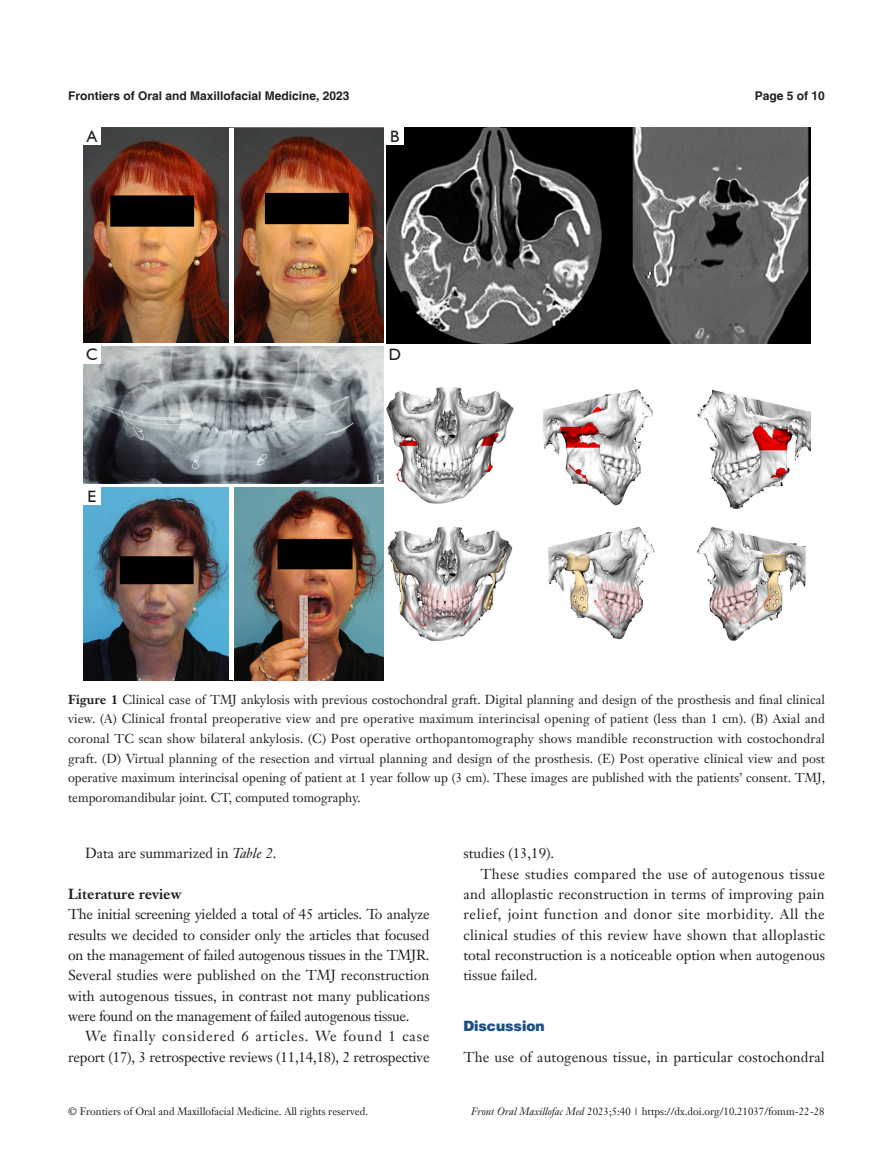
<style>
.page{position:relative;width:893px;height:1170px;background:#fff}
.page>*{position:absolute;margin:0;border:0;box-sizing:border-box;transform-origin:0 0}
.t1{font:16.5px "Humanist 521 BT";color:#231f20}
.t2{font:14.25px/20.4px "Janson Text LT";letter-spacing:.01em;color:#231f20;text-align:justify}
.t3{font:14.25px/20.4px "Janson Text LT";letter-spacing:-.01em;color:#231f20;text-align:right}
.t4{font:14.25px "Janson Text LT";letter-spacing:.04em;color:#231f20}
.t5{font:700 14.25px "Janson Text LT";color:#231f20}
.t6{font:900 14.25px "Helvetica";color:#1c5085}
.t7{font:12.75px/19.5px "Janson Text LT";color:#231f20;text-align:justify}
.t8{font:700 12px "Helvetica";color:#231f20}
.t9{font:10.5px "Janson Text LT";color:#231f20}
.s1{font-weight:700}
.s2{font-style:italic}
</style>
<div class="page">
<img style="left:83px;top:128px;width:301px;height:214px">
<img style="left:83px;top:346px;width:301px;height:137px">
<img style="left:83px;top:487px;width:301px;height:193px">
<img style="left:386px;top:128px;width:424px;height:215px">
<img style="left:386px;top:387px;width:424px;height:253px">
<hr style="left:230px;top:128px;width:4px;height:214px;background:#fff">
<hr style="left:230px;top:487px;width:4px;height:193px;background:#fff">
<div style="left:386px;top:128px;width:17px;height:17px;background:#fff"></div>
<div style="left:83px;top:128px;width:17px;height:17px;background:#fff"></div>
<div style="left:83px;top:346px;width:17px;height:17px;background:#fff"></div>
<div style="left:83px;top:487px;width:17px;height:17px;background:#fff"></div>
<p class="t8" style="left:68px;top:88px;width:283px">Frontiers of Oral and Maxillofacial Medicine, 2023</p>
<p class="t8" style="left:755px;top:88px;width:72px">Page 5 of 10</p>
<p class="t1" style="left:87px;top:126px;width:12px">A</p>
<p class="t1" style="left:390px;top:126px;width:11px">B</p>
<p class="t1" style="left:86px;top:344px;width:13px">C</p>
<p class="t1" style="left:87px;top:485px;width:10px">E</p>
<p class="t1" style="left:389px;top:344px;width:14px">D</p>
<p class="t7" style="left:68px;top:689px;width:759px"><span class="s1">Figure 1</span> Clinical case of TMJ ankylosis with previous costochondral graft. Digital planning and design of the prosthesis and final clinical view. (A) Clinical frontal preoperative view and pre operative maximum interincisal opening of patient (less than 1 cm). (B) Axial and coronal TC scan show bilateral ankylosis. (C) Post operative orthopantomography shows mandible reconstruction with costochondral graft. (D) Virtual planning of the resection and virtual planning and design of the prosthesis. (E) Post operative clinical view and post operative maximum interincisal opening of patient at 1 year follow up (3 cm). These images are published with the patients’ consent. TMJ, temporomandibular joint. CT, computed tomography.</p>
<p class="t2" style="left:85px;top:842px;width:193px">Data are summarized in <span class="s2">Table 2</span>.</p>
<p class="t5" style="left:68px;top:884px;width:115px">Literature review</p>
<p class="t2" style="left:68px;top:903px;width:363px">The initial screening yielded a total of 45 articles. To analyze results we decided to consider only the articles that focused on the management of failed autogenous tissues in the TMJR.<br>Several studies were published on the TMJ reconstruction with autogenous tissues, in contrast not many publications were found on the management of failed autogenous tissue.</p>
<p class="t3" style="left:68px;top:1025px;width:363px">We finally considered 6 articles. We found 1 case report (17), 3 retrospective reviews (11,14,18), 2 retrospective</p>
<p class="t2" style="left:463px;top:842px;width:92px">studies (13,19).</p>
<p class="t2" style="left:480px;top:863px;width:346px">These studies compared the use of autogenous tissue</p>
<p class="t2" style="left:463px;top:883px;width:363px">and alloplastic reconstruction in terms of improving pain</p>
<p class="t4" style="left:463px;top:905px;width:363px">relief, joint function and donor site morbidity. All the</p>
<p class="t2" style="left:463px;top:924px;width:363px">clinical studies of this review have shown that alloplastic</p>
<p class="t2" style="left:463px;top:944px;width:363px">total reconstruction is a noticeable option when autogenous</p>
<p class="t2" style="left:463px;top:964px;width:75px">tissue failed.</p>
<p class="t6" style="left:463px;top:1016px;width:83px">Discussion</p>
<p class="t2" style="left:463px;top:1046px;width:363px">The use of autogenous tissue, in particular costochondral</p>
<p class="t9" style="left:68px;top:1104px;width:301px">© Frontiers of Oral and Maxillofacial Medicine. All rights reserved.</p>
<p class="t9" style="left:471px;top:1104px;width:355px"><span class="s2">Front Oral Maxillofac Med</span> 2023;5:40 | https://dx.doi.org/10.21037/fomm-22-28</p>
</div>
